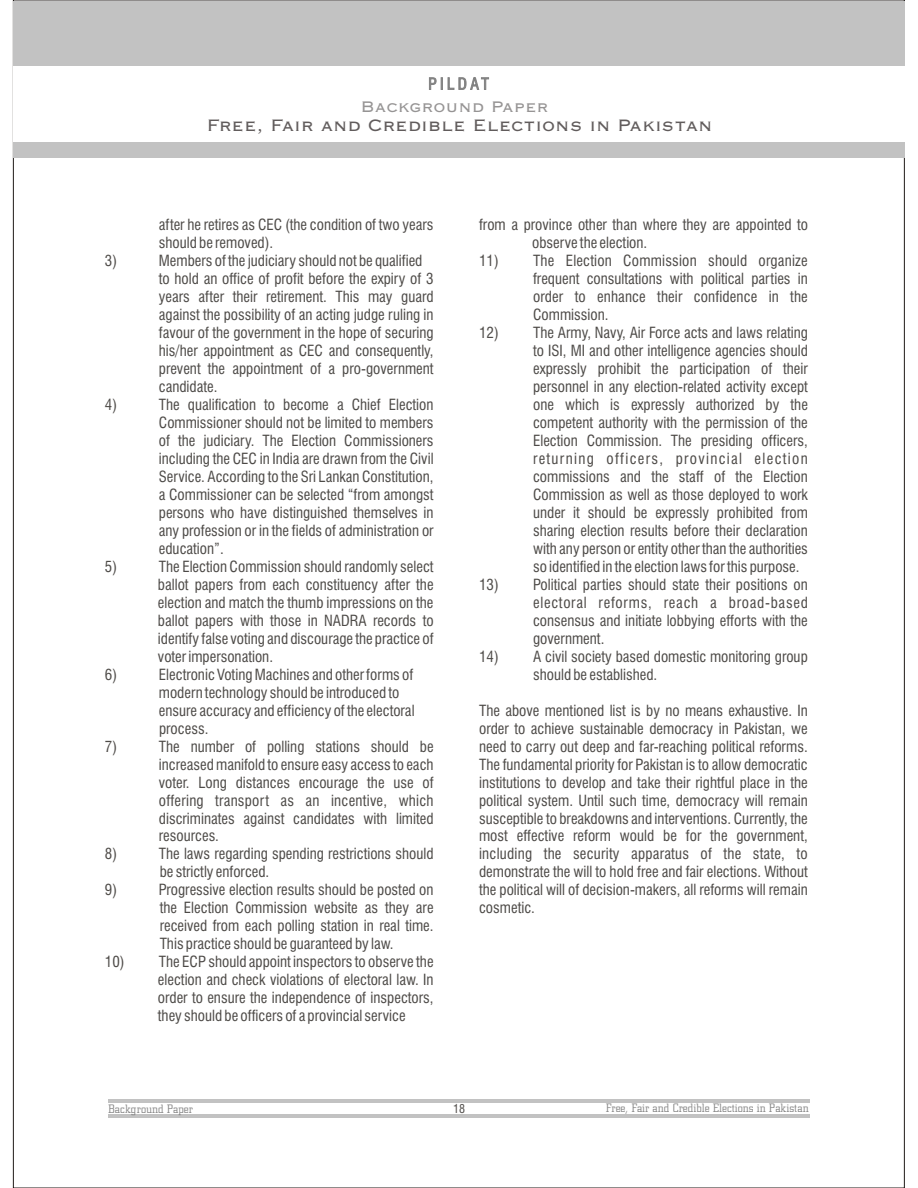
<style>
.page{position:relative;width:918px;height:1188px;background:#fff}
.page>*{position:absolute;margin:0;border:0;box-sizing:border-box;transform-origin:0 0}
.t1{font:21.75px "Copprpl Goth BT";color:#615c5c}
.t2{font:20.1px "Copprpl Goth BT";color:#969494}
.t3{font:15px/18px "Swis 721 Cn BT";color:#4d4a47;text-align:justify}
.t4{font:12.75px "City D Lig";color:#828282}
.t5{font:12px "Swis 721 Cn BT";color:#4d4a47}
</style>
<div class="page">
<hr style="left:108px;top:1099px;width:702px;height:3px;background:#c2c2c2">
<hr style="left:108px;top:1114px;width:702px;height:3px;background:#c2c2c2">
<div style="left:13px;top:2px;width:892px;height:156px;background:#c2c2c2"></div>
<div style="left:13px;top:66px;width:892px;height:75px;background:#fff"></div>
<svg style="left:429px;top:77px;width:60px;height:13px"></svg>
<h2 class="t2" style="left:361px;top:97px;width:190px">Background Paper</h2>
<h1 class="t1" style="left:206px;top:115px;width:508px">Free, Fair and Credible Elections in Pakistan</h1>
<p class="t3" style="left:159px;top:217px;width:276px">after he retires as CEC (the condition of two years should be removed).</p>
<p class="t3" style="left:105px;top:253px;width:14px">3)</p>
<p class="t3" style="left:159px;top:253px;width:276px;text-align:left">Members of the judiciary should not be qualified to hold an office of profit before the expiry of 3 years after their retirement. This may guard against the possibility of an acting judge ruling in favour of the government in the hope of securing his/her appointment as CEC and consequently, prevent the appointment of a pro-government candidate.</p>
<p class="t3" style="left:105px;top:397px;width:14px">4)</p>
<p class="t3" style="left:159px;top:397px;width:276px">The qualification to become a Chief Election Commissioner should not be limited to members of the judiciary. The Election Commissioners including the CEC in India are drawn from the Civil Service. According to the Sri Lankan Constitution, a Commissioner can be selected “from amongst persons who have distinguished themselves in any profession or in the fields of administration or education”.</p>
<p class="t3" style="left:105px;top:559px;width:14px">5)</p>
<p class="t3" style="left:158px;top:559px;width:277px">The Election Commission should randomly select ballot papers from each constituency after the election and match the thumb impressions on the ballot papers with those in NADRA records to identify false voting and discourage the practice of voter impersonation.</p>
<p class="t3" style="left:105px;top:667px;width:14px">6)</p>
<p class="t3" style="left:159px;top:667px;width:257px;text-align:left">Electronic Voting Machines and other forms of modern technology should be introduced to ensure accuracy and efficiency of the electoral process.</p>
<p class="t3" style="left:105px;top:739px;width:14px">7)</p>
<p class="t3" style="left:159px;top:739px;width:276px">The number of polling stations should be increased manifold to ensure easy access to each voter. Long distances encourage the use of offering transport as an incentive, which discriminates against candidates with limited resources.</p>
<p class="t3" style="left:105px;top:847px;width:14px">8)</p>
<p class="t3" style="left:159px;top:847px;width:276px">The laws regarding spending restrictions should be strictly enforced.</p>
<p class="t3" style="left:105px;top:883px;width:14px">9)</p>
<p class="t3" style="left:159px;top:883px;width:276px">Progressive election results should be posted on the Election Commission website as they are received from each polling station in real time.<br>This practice should be guaranteed by law.</p>
<p class="t3" style="left:158px;top:954px;width:277px;text-indent:-53px">10) The ECP should appoint inspectors to observe the election and check violations of electoral law. In order to ensure the independence of inspectors, they should be officers of a provincial service</p>
<p class="t3" style="left:532px;top:217px;width:277px;text-indent:-53px">from a province other than where they are appointed to observe the election.</p>
<p class="t3" style="left:533px;top:253px;width:276px;text-indent:-54px">11) The Election Commission should organize frequent consultations with political parties in order to enhance their confidence in the Commission.</p>
<p class="t3" style="left:533px;top:325px;width:276px;text-indent:-54px">12) The Army, Navy, Air Force acts and laws relating to ISI, MI and other intelligence agencies should expressly prohibit the participation of their personnel in any election-related activity except one which is expressly authorized by the competent authority with the permission of the Election Commission. The presiding officers, returning officers, provincial election commissions and the staff of the Election Commission as well as those deployed to work under it should be expressly prohibited from sharing election results before their declaration with any person or entity other than the authorities so identified in the election laws for this purpose.</p>
<p class="t3" style="left:533px;top:577px;width:276px;text-indent:-54px">13) Political parties should state their positions on electoral reforms, reach a broad-based consensus and initiate lobbying efforts with the government.</p>
<p class="t3" style="left:533px;top:649px;width:276px;text-indent:-54px">14) A civil society based domestic monitoring group should be established.</p>
<p class="t3" style="left:479px;top:703px;width:330px">The above mentioned list is by no means exhaustive. In order to achieve sustainable democracy in Pakistan, we need to carry out deep and far-reaching political reforms.<br>The fundamental priority for Pakistan is to allow democratic institutions to develop and take their rightful place in the political system. Until such time, democracy will remain susceptible to breakdowns and interventions. Currently, the most effective reform would be for the government, including the security apparatus of the state, to demonstrate the will to hold free and fair elections. Without the political will of decision-makers, all reforms will remain cosmetic.</p>
<p class="t4" style="left:108px;top:1102px;width:86px">Background Paper</p>
<p class="t5" style="left:453px;top:1104px;width:13px">18</p>
<p class="t4" style="left:606px;top:1102px;width:205px">Free, Fair and Credible Elections in Pakistan</p>
</div>
